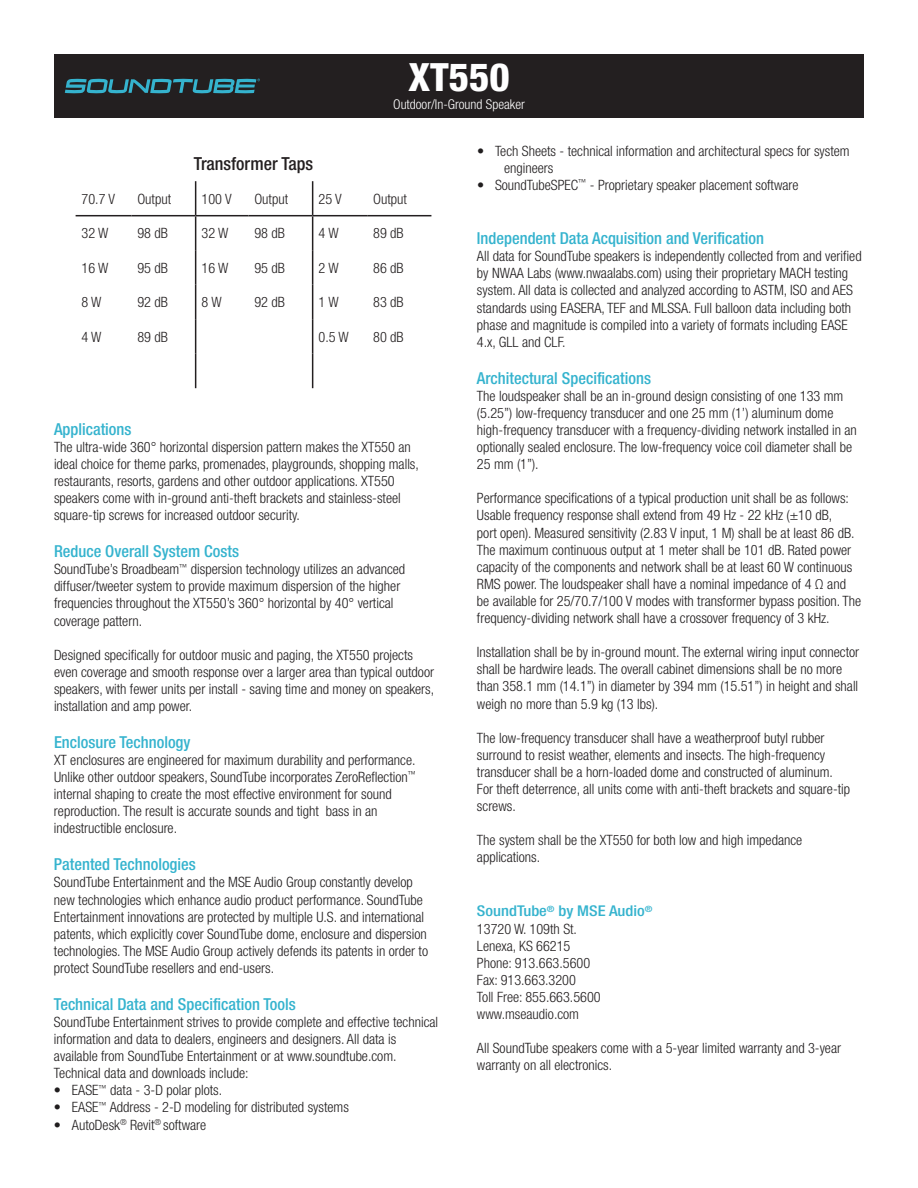
<style>
.page{position:relative;width:918px;height:1188px;background:#fff}
.page>*{position:absolute;margin:0;border:0;box-sizing:border-box;transform-origin:0 0}
.t1{font:800 condensed 39px "Helvetica Neue LT Std";color:#fff}
.t2{font:500 condensed 18px "Helvetica Neue LT Std";color:#231f20}
.t3{font:500 condensed 16.5px "Helvetica Neue LT Std";color:#35b3ce}
.t4{font:500 condensed 14.85px "Helvetica Neue LT Std";color:#35b3ce;scale:1.11 1}
.t5{font:300 condensed 14.25px/17.1px "Helvetica Neue LT Std";color:#201d1e}
.t6{font:300 condensed 14.25px "Helvetica Neue LT Std";color:#231f20}
.t7{font:300 condensed 13.5px "Helvetica Neue LT Std";color:#fff}
</style>
<div class="page">
<div style="left:54px;top:54px;width:810px;height:64px;background:#231f20"></div>
<svg style="left:65px;top:79px;width:195px;height:14px"></svg>
<hr style="left:195px;top:216px;width:1px;height:34px;background:#231f20">
<hr style="left:195px;top:250px;width:1px;height:35px;background:#231f20">
<hr style="left:195px;top:285px;width:1px;height:34px;background:#231f20">
<hr style="left:195px;top:319px;width:1px;height:35px;background:#231f20">
<hr style="left:195px;top:354px;width:1px;height:34px;background:#231f20">
<hr style="left:312px;top:216px;width:1px;height:34px;background:#231f20">
<hr style="left:312px;top:250px;width:1px;height:35px;background:#231f20">
<hr style="left:312px;top:285px;width:1px;height:34px;background:#231f20">
<hr style="left:312px;top:319px;width:1px;height:35px;background:#231f20">
<hr style="left:312px;top:354px;width:1px;height:34px;background:#231f20">
<hr style="left:195px;top:181px;width:1px;height:34px;background:#231f20">
<hr style="left:312px;top:181px;width:1px;height:34px;background:#231f20">
<hr style="left:76px;top:215px;width:55px;height:1px;background:#231f20">
<hr style="left:131px;top:215px;width:65px;height:1px;background:#231f20">
<hr style="left:196px;top:215px;width:52px;height:1px;background:#231f20">
<hr style="left:248px;top:215px;width:65px;height:1px;background:#231f20">
<hr style="left:313px;top:215px;width:54px;height:1px;background:#231f20">
<hr style="left:367px;top:215px;width:64px;height:1px;background:#231f20">
<p class="t1" style="left:408px;top:53px;width:103px">XT550</p>
<p class="t7" style="left:393px;top:96px;width:133px">Outdoor/In-Ground Speaker</p>
<p class="t2" style="left:194px;top:153px;width:121px">Transformer Taps</p>
<p class="t6" style="left:82px;top:190px;width:35px">70.7 V</p>
<p class="t6" style="left:137px;top:190px;width:35px">Output</p>
<p class="t6" style="left:202px;top:190px;width:31px">100 V</p>
<p class="t6" style="left:254px;top:190px;width:35px">Output</p>
<p class="t6" style="left:319px;top:190px;width:25px">25 V</p>
<p class="t6" style="left:373px;top:190px;width:35px">Output</p>
<p class="t6" style="left:82px;top:225px;width:28px">32 W</p>
<p class="t6" style="left:137px;top:225px;width:32px">98 dB</p>
<p class="t6" style="left:202px;top:225px;width:28px">32 W</p>
<p class="t6" style="left:254px;top:225px;width:32px">98 dB</p>
<p class="t6" style="left:319px;top:225px;width:22px">4 W</p>
<p class="t6" style="left:373px;top:225px;width:32px">89 dB</p>
<p class="t6" style="left:82px;top:259px;width:28px">16 W</p>
<p class="t6" style="left:137px;top:259px;width:32px">95 dB</p>
<p class="t6" style="left:202px;top:259px;width:28px">16 W</p>
<p class="t6" style="left:254px;top:259px;width:32px">95 dB</p>
<p class="t6" style="left:319px;top:259px;width:22px">2 W</p>
<p class="t6" style="left:373px;top:259px;width:32px">86 dB</p>
<p class="t6" style="left:82px;top:294px;width:22px">8 W</p>
<p class="t6" style="left:137px;top:294px;width:32px">92 dB</p>
<p class="t6" style="left:202px;top:294px;width:22px">8 W</p>
<p class="t6" style="left:254px;top:294px;width:32px">92 dB</p>
<p class="t6" style="left:319px;top:294px;width:22px">1 W</p>
<p class="t6" style="left:373px;top:294px;width:32px">83 dB</p>
<p class="t6" style="left:82px;top:328px;width:22px">4 W</p>
<p class="t6" style="left:137px;top:328px;width:32px">89 dB</p>
<p class="t6" style="left:319px;top:328px;width:32px">0.5 W</p>
<p class="t6" style="left:373px;top:328px;width:32px">80 dB</p>
<p class="t3" style="left:54px;top:419px;width:79px">Applications</p>
<p class="t5" style="left:54px;top:438px;width:366px">The ultra-wide 360° horizontal dispersion pattern makes the XT550 an ideal choice for theme parks, promenades, playgrounds, shopping malls, restaurants, resorts, gardens and other outdoor applications. XT550 speakers come with in-ground anti-theft brackets and stainless-steel square-tip screws for increased outdoor security.</p>
<p class="t3" style="left:54px;top:541px;width:187px">Reduce Overall System Costs</p>
<p class="t5" style="left:54px;top:561px;width:353px">SoundTube’s Broadbeam<sup>™</sup> dispersion technology utilizes an advanced diffuser/tweeter system to provide maximum dispersion of the higher frequencies throughout the XT550’s 360° horizontal by 40° vertical coverage pattern.</p>
<p class="t5" style="left:54px;top:646px;width:382px">Designed specifically for outdoor music and paging, the XT550 projects even coverage and smooth response over a larger area than typical outdoor speakers, with fewer units per install - saving time and money on speakers, installation and amp power.</p>
<p class="t3" style="left:54px;top:732px;width:138px">Enclosure Technology</p>
<p class="t5" style="left:54px;top:751px;width:364px">XT enclosures are engineered for maximum durability and performance.<br>Unlike other outdoor speakers, SoundTube incorporates ZeroReflection<sup>™ </sup>internal shaping to create the most effective environment for sound reproduction. The result is accurate sounds and tight bass in an indestructible enclosure.</p>
<p class="t3" style="left:54px;top:855px;width:143px">Patented Technologies</p>
<p class="t5" style="left:54px;top:874px;width:376px">SoundTube Entertainment and the MSE Audio Group constantly develop new technologies which enhance audio product performance. SoundTube Entertainment innovations are protected by multiple U.S. and international patents, which explicitly cover SoundTube dome, enclosure and dispersion technologies. The MSE Audio Group actively defends its patents in order to protect SoundTube resellers and end-users.</p>
<p class="t3" style="left:54px;top:994px;width:243px">Technical Data and Specification Tools</p>
<p class="t5" style="left:54px;top:1013px;width:386px">SoundTube Entertainment strives to provide complete and effective technical information and data to dealers, engineers and designers. All data is available from SoundTube Entertainment or at www.soundtube.com.</p>
<p class="t5" style="left:54px;top:1065px;width:196px">Technical data and downloads include:</p>
<p class="t5" style="left:54px;top:1082px;width:170px">• EASE<sup>™</sup> data - 3-D polar plots.</p>
<p class="t5" style="left:54px;top:1099px;width:296px">• EASE<sup>™</sup> Address - 2-D modeling for distributed systems</p>
<p class="t5" style="left:54px;top:1116px;width:154px">• AutoDesk<sup>®</sup> Revit<sup>®</sup> software</p>
<p class="t5" style="left:504px;top:142px;width:347px;text-indent:-27px">• Tech Sheets - technical information and architectural specs for system engineers</p>
<p class="t5" style="left:477px;top:176px;width:323px">• SoundTubeSPEC<sup>™</sup> - Proprietary speaker placement software</p>
<p class="t3" style="left:477px;top:228px;width:289px">Independent Data Acquisition and Verification</p>
<p class="t5" style="left:477px;top:248px;width:386px">All data for SoundTube speakers is independently collected from and verified by NWAA Labs (www.nwaalabs.com) using their proprietary MACH testing system. All data is collected and analyzed according to ASTM, ISO and AES standards using EASERA, TEF and MLSSA. Full balloon data including both phase and magnitude is compiled into a variety of formats including EASE 4.x, GLL and CLF.</p>
<p class="t3" style="left:477px;top:368px;width:176px">Architectural Specifications</p>
<p class="t5" style="left:477px;top:387px;width:381px">The loudspeaker shall be an in-ground design consisting of one 133 mm (5.25”) low-frequency transducer and one 25 mm (1’) aluminum dome high-frequency transducer with a frequency-dividing network installed in an optionally sealed enclosure. The low-frequency voice coil diameter shall be 25 mm (1”).</p>
<p class="t5" style="left:477px;top:490px;width:386px">Performance specifications of a typical production unit shall be as follows:<br>Usable frequency response shall extend from 49 Hz - 22 kHz (±10 dB,<br>port open). Measured sensitivity (2.83 V input, 1 M) shall be at least 86 dB.<br>The maximum continuous output at 1 meter shall be 101 dB. Rated power capacity of the components and network shall be at least 60 W continuous RMS power. The loudspeaker shall have a nominal impedance of 4 Ω and be available for 25/70.7/100 V modes with transformer bypass position. The frequency-dividing network shall have a crossover frequency of 3 kHz.</p>
<p class="t5" style="left:477px;top:644px;width:384px">Installation shall be by in-ground mount. The external wiring input connector shall be hardwire leads. The overall cabinet dimensions shall be no more than 358.1 mm (14.1”) in diameter by 394 mm (15.51”) in height and shall weigh no more than 5.9 kg (13 lbs).</p>
<p class="t5" style="left:477px;top:729px;width:358px">The low-frequency transducer shall have a weatherproof butyl rubber surround to resist weather, elements and insects. The high-frequency transducer shall be a horn-loaded dome and constructed of aluminum.</p>
<p class="t5" style="left:477px;top:780px;width:375px">For theft deterrence, all units come with anti-theft brackets and square-tip screws.</p>
<p class="t5" style="left:477px;top:832px;width:327px">The system shall be the XT550 for both low and high impedance applications.</p>
<p class="t4" style="left:477px;top:902px;width:160px">SoundTube<sup>®</sup> by MSE Audio<sup>®</sup></p>
<p class="t6" style="left:477px;top:920px;width:102px">13720 W. 109th St.</p>
<p class="t6" style="left:477px;top:937px;width:95px">Lenexa, KS 66215</p>
<p class="t6" style="left:477px;top:955px;width:115px">Phone: 913.663.5600</p>
<p class="t6" style="left:477px;top:972px;width:100px">Fax: 913.663.3200</p>
<p class="t6" style="left:477px;top:989px;width:125px">Toll Free: 855.663.5600</p>
<p class="t6" style="left:477px;top:1006px;width:104px">www.mseaudio.com</p>
<p class="t5" style="left:477px;top:1040px;width:366px">All SoundTube speakers come with a 5-year limited warranty and 3-year warranty on all electronics.</p>
</div>
